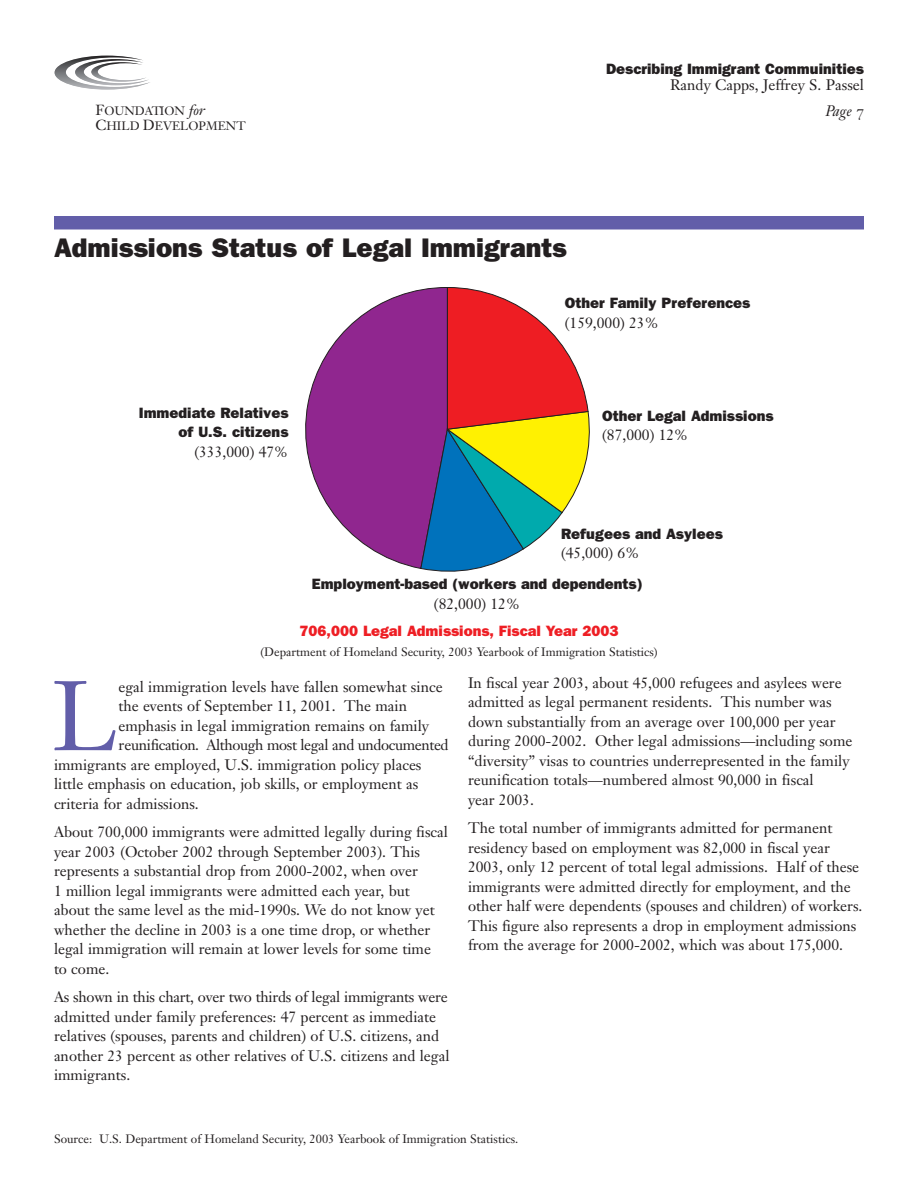
<style>
.page{position:relative;width:918px;height:1188px;background:#fff}
.page>*{position:absolute;margin:0;border:0;box-sizing:border-box;transform-origin:0 0}
.t1{font:97.05px "Janson Text";color:#625ea9}
.t2{font:800 27px "Franklin Gothic";color:#231f20}
.t3{font:15px/19.5px "Janson Text";color:#231f20}
.t4{font:800 15px/19.5px "Franklin Gothic";color:#231f20;text-align:right}
.t5{font:15px "Janson Text";letter-spacing:-.025em;color:#231f20}
.t6{font:800 15px "Franklin Gothic";color:#ee1e24}
.t7{font:15px "Janson Text Italic Os F";color:#231f20}
.t8{font:12px "Janson Text";color:#231f20}
.t9{font:12px/14.4px "Janson Text Roman SC";color:#231f20}
.s1{font-size:14.4px}
.s2{font-family:"Janson Text";font-style:italic;font-size:14.4px}
</style>
<div class="page">
<svg style="left:55px;top:56px;width:95px;height:34px"></svg>
<div style="left:54px;top:216px;width:810px;height:14px;background:#625ea9"></div>
<svg style="left:305px;top:287px;width:285px;height:285px"></svg>
<p class="t9" style="left:96px;top:105px;width:152px"><span class="s1">F</span>OUNDATION <span class="s2">for<br></span><span class="s1">C</span>HILD <span class="s1">D</span>EVELOPMENT</p>
<p class="t4" style="left:606px;top:59px;width:259px">Describing Immigrant Commuinities</p>
<p class="t3" style="left:670px;top:77px;width:196px">Randy Capps, Jeffrey S. Passel</p>
<p class="t7" style="left:825px;top:105px;width:40px">Page 7</p>
<h2 class="t2" style="left:54px;top:231px;width:514px">Admissions Status of Legal Immigrants</h2>
<p class="t4" style="left:565px;top:293px;width:187px">Other Family Preferences</p>
<p class="t3" style="left:565px;top:314px;width:96px">(159,000) 23%</p>
<p class="t4" style="left:139px;top:403px;width:151px">Immediate Relatives of U.S. citizens</p>
<p class="t3" style="left:194px;top:443px;width:96px">(333,000) 47%</p>
<p class="t4" style="left:602px;top:406px;width:173px">Other Legal Admissions</p>
<p class="t3" style="left:602px;top:427px;width:88px">(87,000) 12%</p>
<p class="t4" style="left:561px;top:524px;width:163px">Refugees and Asylees</p>
<p class="t3" style="left:561px;top:545px;width:80px">(45,000) 6%</p>
<p class="t4" style="left:312px;top:574px;width:332px">Employment-based (workers and dependents)</p>
<p class="t3" style="left:434px;top:595px;width:88px">(82,000) 12%</p>
<p class="t6" style="left:300px;top:622px;width:320px">706,000 Legal Admissions, Fiscal Year 2003</p>
<p class="t8" style="left:260px;top:647px;width:399px">(Department of Homeland Security, 2003 Yearbook of Immigration Statistics)</p>
<h1 class="t1" style="left:52px;top:678px;width:68px">L</h1>
<p class="t3" style="left:118px;top:678px;width:326px">egal immigration levels have fallen somewhat since</p>
<p class="t3" style="left:118px;top:698px;width:290px">the events of September 11, 2001. The main</p>
<p class="t3" style="left:118px;top:717px;width:312px">emphasis in legal immigration remains on family</p>
<p class="t5" style="left:118px;top:739px;width:332px">reunification. Although most legal and undocumented</p>
<p class="t3" style="left:54px;top:756px;width:369px">immigrants are employed, U.S. immigration policy places</p>
<p class="t3" style="left:54px;top:776px;width:366px">little emphasis on education, job skills, or employment as</p>
<p class="t3" style="left:54px;top:795px;width:146px">criteria for admissions.</p>
<p class="t3" style="left:54px;top:824px;width:396px">About 700,000 immigrants were admitted legally during fiscal year 2003 (October 2002 through September 2003). This represents a substantial drop from 2000-2002, when over<br>1 million legal immigrants were admitted each year, but about the same level as the mid-1990s. We do not know yet whether the decline in 2003 is a one time drop, or whether legal immigration will remain at lower levels for some time<br>to come.</p>
<p class="t3" style="left:54px;top:989px;width:397px">As shown in this chart, over two thirds of legal immigrants were admitted under family preferences: 47 percent as immediate relatives (spouses, parents and children) of U.S. citizens, and another 23 percent as other relatives of U.S. citizens and legal immigrants.</p>
<p class="t3" style="left:468px;top:674px;width:386px">In fiscal year 2003, about 45,000 refugees and asylees were admitted as legal permanent residents. This number was down substantially from an average over 100,000 per year during 2000-2002. Other legal admissions—including some “diversity” visas to countries underrepresented in the family reunification totals—numbered almost 90,000 in fiscal<br>year 2003.</p>
<p class="t3" style="left:468px;top:820px;width:396px">The total number of immigrants admitted for permanent residency based on employment was 82,000 in fiscal year 2003, only 12 percent of total legal admissions. Half of these immigrants were admitted directly for employment, and the other half were dependents (spouses and children) of workers.<br>This figure also represents a drop in employment admissions from the average for 2000-2002, which was about 175,000.</p>
<p class="t8" style="left:54px;top:1134px;width:466px">Source: U.S. Department of Homeland Security, 2003 Yearbook of Immigration Statistics.</p>
</div>
